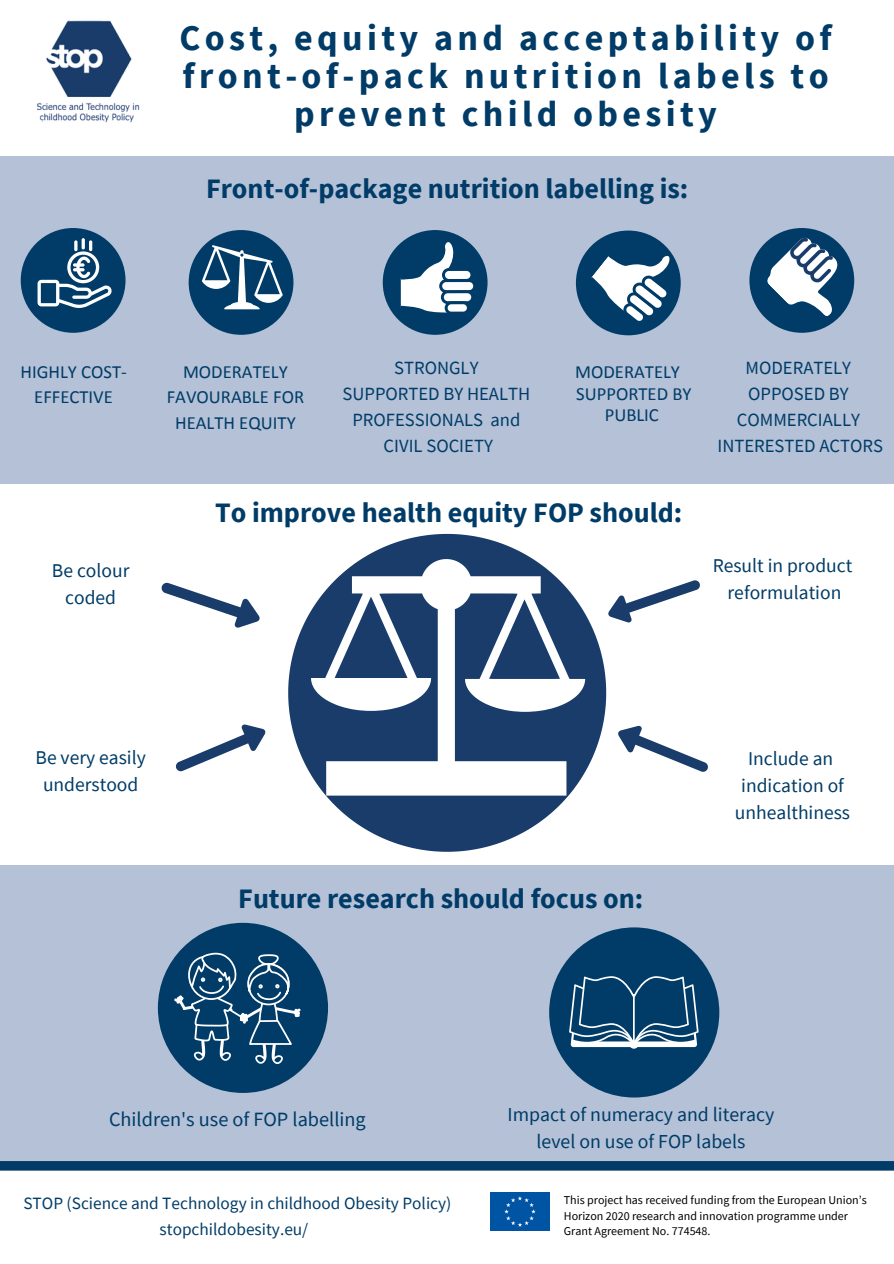
<style>
.page{position:relative;width:894px;height:1264px;background:#fff}
.page>*{position:absolute;margin:0;border:0;box-sizing:border-box;transform-origin:0 0}
.t1{font:700 36px/38.2px "Source Sans Pro";letter-spacing:.12em;color:#003c67;text-align:center}
.t2{font:700 28.05px "Source Sans Pro";color:#003c67}
.t3{font:20.25px "Source Sans Pro";color:#003c67}
.t4{font:19.8px/27.8px "Source Sans Pro";color:#003c67;text-align:center}
.t5{font:19.5px "Source Sans Pro";color:#003c67}
.t6{font:18.6px "Source Sans Pro";color:#003c67}
.t7{font:18.6px/25.3px "Calibri";color:#003c67;text-align:center}
.t8{font:17.25px "Source Sans Pro";color:#003c67}
.t9{font:12px/15.8px "Source Sans Pro";color:#000}
</style>
<div class="page">
<div style="left:0;top:157px;width:893px;height:326px;background:#b4c1d7"></div>
<img style="left:36px;top:20px;width:104px;height:103px">
<div style="left:382px;top:230px;width:105px;height:105px;background:#003c67;border-radius:50%"></div>
<div style="left:575px;top:230px;width:105px;height:105px;background:#003c67;border-radius:50%"></div>
<div style="left:21px;top:228px;width:104px;height:105px;background:#003c67;border-radius:50%"></div>
<div style="left:189px;top:230px;width:104px;height:105px;background:#003c67;border-radius:50%"></div>
<div style="left:0;top:865px;width:893px;height:300px;background:#b4c1d7"></div>
<svg style="left:0;top:1161px;width:893px;height:9px;background:#013c67"></svg>
<img style="left:491px;top:1192px;width:58px;height:38px">
<svg style="left:38px;top:238px;width:74px;height:70px"></svg>
<svg style="left:202px;top:245px;width:81px;height:64px"></svg>
<svg style="left:400px;top:239px;width:76px;height:74px"></svg>
<div style="left:749px;top:228px;width:105px;height:105px;background:#003c67;border-radius:50%"></div>
<svg style="left:761px;top:232px;width:94px;height:98px"></svg>
<svg style="left:585px;top:230px;width:96px;height:96px"></svg>
<div style="left:549px;top:927px;width:170px;height:170px;background:#003c67;border-radius:50%"></div>
<svg style="left:569px;top:976px;width:129px;height:72px"></svg>
<svg style="left:288px;top:534px;width:318px;height:317px"></svg>
<svg style="left:311px;top:559px;width:274px;height:236px;fill:#193c6a"></svg>
<svg style="left:603px;top:570px;width:97px;height:58px"></svg>
<svg style="left:618px;top:725px;width:90px;height:47px"></svg>
<svg style="left:161px;top:582px;width:99px;height:46px"></svg>
<svg style="left:176px;top:724px;width:90px;height:48px"></svg>
<div style="left:158px;top:922px;width:170px;height:170px;background:#003c67;border-radius:50%"></div>
<svg style="left:174px;top:951px;width:126px;height:113px"></svg>
<p class="t1" style="left:179px;top:18px;width:653px">Cost, equity and acceptability of front-of-pack nutrition labels to prevent child obesity</p>
<p class="t2" style="left:206px;top:171px;width:483px">Front-of-package nutrition labelling is:</p>
<p class="t6" style="left:394px;top:356px;width:86px">STRONGLY</p>
<p class="t6" style="left:342px;top:381px;width:189px">SUPPORTED BY HEALTH</p>
<p class="t6" style="left:352px;top:407px;width:169px">PROFESSIONALS and</p>
<p class="t6" style="left:383px;top:433px;width:111px">CIVIL SOCIETY</p>
<p class="t7" style="left:20px;top:361px;width:108px">HIGHLY COST-<br>EFFECTIVE</p>
<p class="t7" style="left:167px;top:361px;width:139px">MODERATELY<br>FAVOURABLE FOR<br>HEALTH EQUITY</p>
<p class="t7" style="left:575px;top:361px;width:106px">MODERATELY</p>
<p class="t7" style="left:576px;top:382px;width:117px">SUPPORTED BY</p>
<p class="t7" style="left:604px;top:403px;width:56px">PUBLIC</p>
<p class="t5" style="left:52px;top:558px;width:79px">Be colour</p>
<p class="t5" style="left:65px;top:585px;width:52px">coded</p>
<p class="t2" style="left:215px;top:494px;width:468px">To improve health equity FOP should:</p>
<p class="t6" style="left:745px;top:356px;width:107px">MODERATELY</p>
<p class="t6" style="left:748px;top:381px;width:102px">OPPOSED BY</p>
<p class="t6" style="left:736px;top:407px;width:124px">COMMERCIALLY</p>
<p class="t6" style="left:717px;top:433px;width:167px">INTERESTED ACTORS</p>
<p class="t5" style="left:712px;top:553px;width:141px">Result in product</p>
<p class="t5" style="left:727px;top:580px;width:115px">reformulation</p>
<p class="t5" style="left:36px;top:745px;width:112px">Be very easily</p>
<p class="t5" style="left:43px;top:772px;width:97px">understood</p>
<p class="t2" style="left:238px;top:880px;width:406px">Future research should focus on:</p>
<p class="t5" style="left:747px;top:746px;width:87px">Include an</p>
<p class="t5" style="left:741px;top:773px;width:104px">indication of</p>
<p class="t5" style="left:734px;top:800px;width:117px">unhealthiness</p>
<p class="t3" style="left:109px;top:1105px;width:258px">Children's use of FOP labelling</p>
<p class="t4" style="left:507px;top:1099px;width:268px">Impact of numeracy and literacy level on use of FOP labels</p>
<p class="t8" style="left:23px;top:1192px;width:429px">STOP (Science and Technology in childhood Obesity Policy)</p>
<p class="t8" style="left:159px;top:1218px;width:150px">stopchildobesity.eu/</p>
<p class="t9" style="left:563px;top:1191px;width:304px">This project has received funding from the European Union’s<br>Horizon 2020 research and innovation programme under<br>Grant Agreement No. 774548.</p>
</div>
